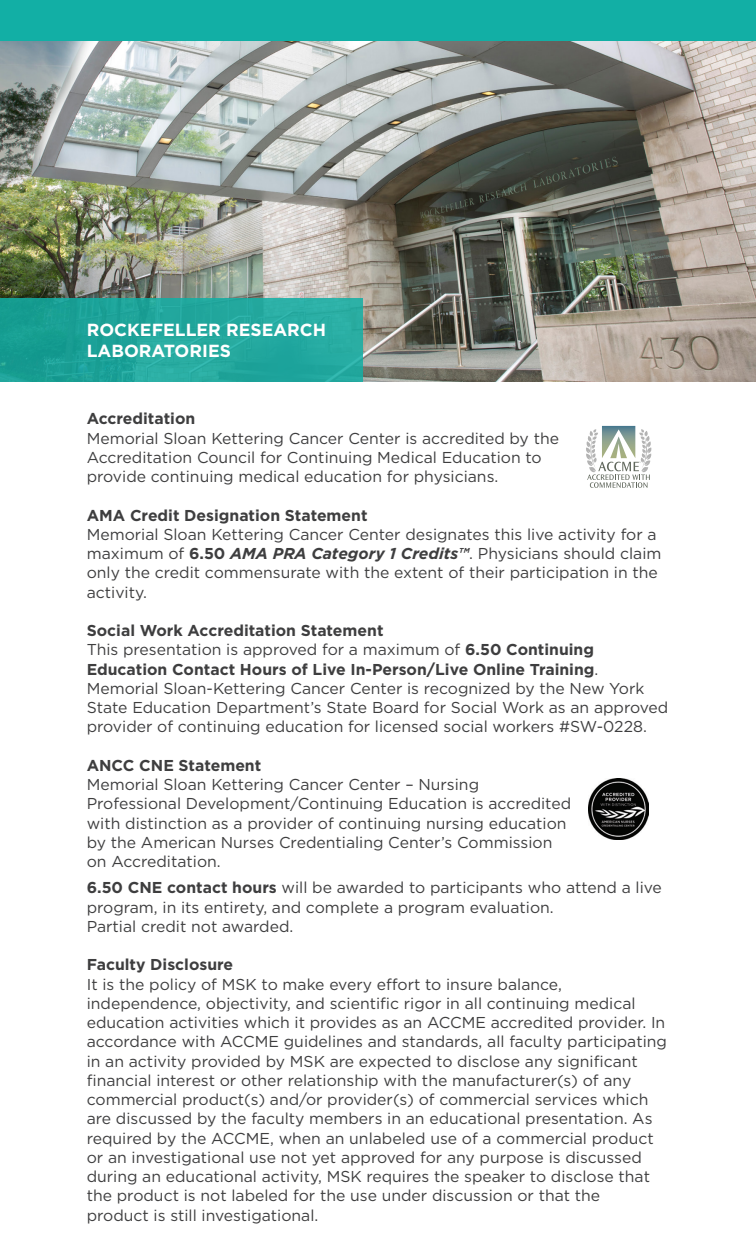
<style>
.page{position:relative;width:756px;height:1260px;background:#fff}
.page>*{position:absolute;margin:0;border:0;box-sizing:border-box;transform-origin:0 0}
.t1{font:700 17.5px "Gotham";color:#fff}
.t2{font:15.75px/19.2px "Gotham";color:#3e3e3f}
.t3{font:700 15.75px "Gotham";color:#3e3e3f}
.s1{font-weight:700}
.s2{font-weight:700;font-style:italic}
.s3{font-weight:400}
</style>
<div class="page">
<svg style="left:586px;top:426px;width:65px;height:62px"></svg>
<img style="left:588px;top:779px;width:61px;height:60px">
<div style="left:0;top:0;width:756px;height:42px;background:#12afa5"></div>
<img style="left:1px;top:42px;width:754px;height:340px">
<div style="left:0;top:299px;width:363px;height:83px;background:linear-gradient(to right,#179d93,#2aaea5)"></div>
<p class="t1" style="left:87px;top:318px;width:241px">ROCKEFELLER RESEARCH</p>
<p class="t1" style="left:87px;top:339px;width:146px">LABORATORIES</p>
<p class="t3" style="left:87px;top:408px;width:110px">Accreditation</p>
<p class="t2" style="left:87px;top:428px;width:474px">Memorial Sloan Kettering Cancer Center is accredited by the</p>
<p class="t2" style="left:87px;top:447px;width:457px">Accreditation Council for Continuing Medical Education to</p>
<p class="t2" style="left:87px;top:467px;width:413px">provide continuing medical education for physicians.</p>
<p class="t3" style="left:87px;top:505px;width:282px">AMA Credit Designation Statement</p>
<p class="t2" style="left:87px;top:524px;width:576px">Memorial Sloan Kettering Cancer Center designates this live activity for a maximum of <span class="s1">6.50</span> <span class="s2">AMA PRA Category 1 Credits™</span>. Physicians should claim only the credit commensurate with the extent of their participation in the activity.</p>
<p class="t3" style="left:87px;top:620px;width:298px">Social Work Accreditation Statement</p>
<p class="t2" style="left:87px;top:640px;width:509px">This presentation is approved for a maximum of <span class="s1">6.50 Continuing</span></p>
<p class="t3" style="left:87px;top:659px;width:513px">Education Contact Hours of Live In-Person/Live Online Training<span class="s3">.</span></p>
<p class="t2" style="left:87px;top:678px;width:583px">Memorial Sloan-Kettering Cancer Center is recognized by the New York<br>State Education Department’s State Board for Social Work as an approved provider of continuing education for licensed social workers #SW-0228.</p>
<p class="t3" style="left:87px;top:755px;width:176px">ANCC CNE Statement</p>
<p class="t2" style="left:87px;top:775px;width:394px">Memorial Sloan Kettering Cancer Center – Nursing</p>
<p class="t2" style="left:87px;top:794px;width:486px">Professional Development/Continuing Education is accredited</p>
<p class="t2" style="left:87px;top:813px;width:481px">with distinction as a provider of continuing nursing education</p>
<p class="t2" style="left:87px;top:832px;width:467px">by the American Nurses Credentialing Center’s Commission</p>
<p class="t2" style="left:87px;top:852px;width:135px">on Accreditation.</p>
<p class="t2" style="left:87px;top:878px;width:577px"><span class="s1">6.50 CNE contact hours</span> will be awarded to participants who attend a live program, in its entirety, and complete a program evaluation.</p>
<p class="t2" style="left:87px;top:916px;width:208px">Partial credit not awarded.</p>
<p class="t3" style="left:87px;top:954px;width:148px">Faculty Disclosure</p>
<p class="t2" style="left:87px;top:974px;width:477px">It is the policy of MSK to make every effort to insure balance,</p>
<p class="t2" style="left:87px;top:993px;width:582px">independence, objectivity, and scientific rigor in all continuing medical education activities which it provides as an ACCME accredited provider. In accordance with ACCME guidelines and standards, all faculty participating in an activity provided by MSK are expected to disclose any significant financial interest or other relationship with the manufacturer(s) of any commercial product(s) and/or provider(s) of commercial services which are discussed by the faculty members in an educational presentation. As required by the ACCME, when an unlabeled use of a commercial product or an investigational use not yet approved for any purpose is discussed during an educational activity, MSK requires the speaker to disclose that the product is not labeled for the use under discussion or that the</p>
<p class="t2" style="left:87px;top:1205px;width:233px">product is still investigational.</p>
</div>
